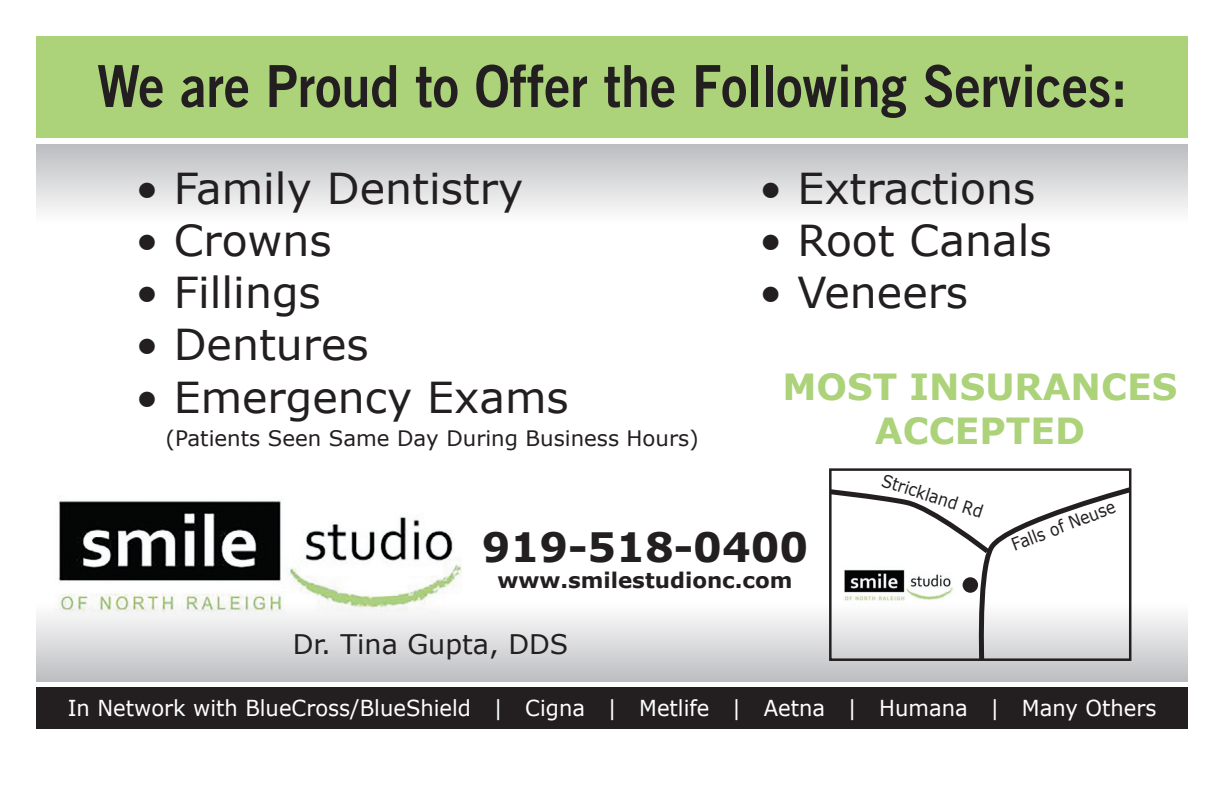
<style>
.page{position:relative;width:1224px;height:792px;background:#fff}
.page>*{position:absolute;margin:0;border:0;box-sizing:border-box;transform-origin:0 0}
.t1{font:58px "Trade Gothic Bold Two";color:#231f20;scale:.9 1}
.t2{font:42.6px "Verdana";color:#231f20}
.t3{font:700 40.4px "Verdana";color:#231f20}
.t4{font:700 36px/44px "Verdana";color:#acd27a;text-align:center}
.t5{font:27px "Verdana";color:#231f20}
.t6{font:22px "Verdana";color:#fff;scale:.96 1}
.t7{font:21.4px "Verdana";color:#231f20}
.t8{font:700 21.4px "Verdana";color:#231f20}
.t9{font:17.4px "Verdana";color:#231f20;scale:.9 1}
</style>
<div class="page">
<div style="left:36px;top:36px;width:1152px;height:102px;background:#acd27a"></div>
<div style="left:36px;top:687px;width:1152px;height:42px;background:#231f20"></div>
<div style="left:36px;top:603px;width:1152px;height:79px;background:linear-gradient(to bottom,#fefefe,#bcbdc0)"></div>
<div style="left:36px;top:144px;width:1152px;height:79px;background:linear-gradient(to bottom,#bbbcbf,#fefefe)"></div>
<svg style="left:832px;top:487px;width:296px;height:171px"></svg>
<div style="left:829px;top:468px;width:302px;height:193px;border:2px solid #231f20"></div>
<div style="left:963px;top:577px;width:15px;height:16px;background:#231f20;border-radius:50%"></div>
<img style="left:844px;top:566px;width:111px;height:37px">
<img style="left:55px;top:500px;width:417px;height:124px">
<h1 class="t1" style="left:97px;top:50px;width:1146px">We are Proud to Offer the Following Services:</h1>
<p class="t2" style="left:135px;top:159px;width:389px">• Family Dentistry</p>
<p class="t2" style="left:135px;top:211px;width:198px">• Crowns</p>
<p class="t2" style="left:135px;top:263px;width:187px">• Fillings</p>
<p class="t2" style="left:135px;top:316px;width:235px">• Dentures</p>
<p class="t2" style="left:135px;top:368px;width:435px">• Emergency Exams</p>
<p class="t7" style="left:165px;top:423px;width:535px">(Patients Seen Same Day During Business Hours)</p>
<p class="t2" style="left:759px;top:159px;width:278px">• Extractions</p>
<p class="t2" style="left:759px;top:211px;width:294px">• Root Canals</p>
<p class="t2" style="left:759px;top:263px;width:211px">• Veneers</p>
<p class="t4" style="left:782px;top:365px;width:396px">MOST INSURANCES<br>ACCEPTED</p>
<p class="t3" style="left:482px;top:519px;width:328px">919-518-0400</p>
<p class="t8" style="left:497px;top:565px;width:297px">www.smilestudionc.com</p>
<p class="t5" style="left:293px;top:626px;width:277px">Dr. Tina Gupta, DDS</p>
<p class="t9" style="left:886px;top:468px;width:119px;rotate:18deg">Strickland Rd</p>
<p class="t9" style="left:1008px;top:534px;width:123px;rotate:-21deg">Falls of Neuse</p>
<p class="t6" style="left:68px;top:693px;width:1136px">In Network with BlueCross/BlueShield | Cigna | Metlife | Aetna | Humana | Many Others</p>
</div>
